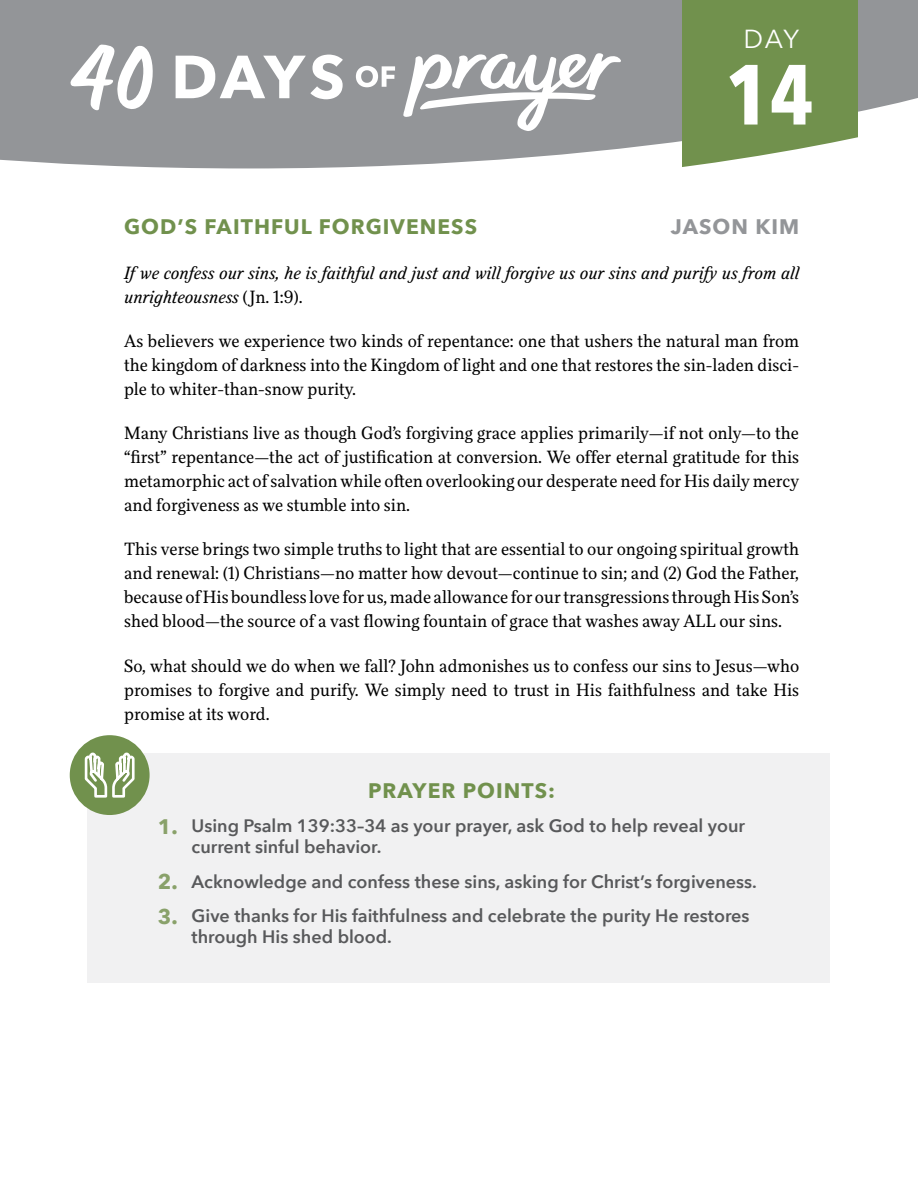
<style>
.page{position:relative;width:918px;height:1188px;background:#fff}
.page>*{position:absolute;margin:0;border:0;box-sizing:border-box;transform-origin:0 0}
.t1{font:700 84.3px "Avenir Next Condensed";color:#fff}
.t2{font:26.1px "Avenir Next";color:#fff}
.t3{font:700 21px "Avenir Next";letter-spacing:.05em;color:#71914d}
.t4{font:700 21px "Avenir Next";letter-spacing:.05em;color:#939598}
.t5{font:18px/24px "Felice";color:#000;text-align:justify}
.t6{font:600 18px/21px "Avenir Next";color:#58595b}
.t7{font:italic 18px/24px "Felice";color:#000}
.s1{font-style:normal}
.s2{font-weight:700;font-size:21px;color:#89a16a}
</style>
<div class="page">
<div style="left:88px;top:753px;width:742px;height:230px;background:#f1f1f2"></div>
<svg style="left:0;top:0;width:918px;height:168px;background:#9c9ea0"></svg>
<svg style="left:682px;top:0;width:175px;height:168px;background:#7c9a5b"></svg>
<svg style="left:176px;top:55px;width:167px;height:44px"></svg>
<svg style="left:356px;top:66px;width:39px;height:21px"></svg>
<svg style="left:403px;top:53px;width:218px;height:79px"></svg>
<svg style="left:70px;top:45px;width:89px;height:65px"></svg>
<div style="left:70px;top:735px;width:80px;height:80px;background:#71914d;border-radius:50%"></div>
<svg style="left:83px;top:735px;width:53px;height:63px"></svg>
<h2 class="t2" style="left:744px;top:17px;width:57px">DAY</h2>
<h1 class="t1" style="left:726px;top:43px;width:90px">14</h1>
<p class="t3" style="left:124px;top:209px;width:355px">GOD’S FAITHFUL FORGIVENESS</p>
<p class="t4" style="left:671px;top:209px;width:130px">JASON KIM</p>
<p class="t7" style="left:124px;top:260px;width:677px">If we confess our sins, he is faithful and just and will forgive us our sins and purify us from all unrighteousness <span class="s1">(Jn. 1:9).</span></p>
<p class="t5" style="left:124px;top:329px;width:677px">As believers we experience two kinds of repentance: one that ushers the natural man from the kingdom of darkness into the Kingdom of light and one that restores the sin-laden disci&shy;ple to whiter-than-snow purity.</p>
<p class="t5" style="left:124px;top:421px;width:677px">Many Christians live as though God’s forgiving grace applies primarily—if not only—to the “first” repentance—the act of justification at conversion. We offer eternal gratitude for this metamorphic act of salvation while often overlooking our desperate need for His daily mercy and forgiveness as we stumble into sin.</p>
<p class="t5" style="left:124px;top:537px;width:676px">This verse brings two simple truths to light that are essential to our ongoing spiritual growth and renewal: (1) Christians—no matter how devout—continue to sin; and (2) God the Father, because of His boundless love for us, made allowance for our transgressions through His Son’s shed blood—the source of a vast flowing fountain of grace that washes away ALL our sins.</p>
<p class="t5" style="left:124px;top:653px;width:677px">So, what should we do when we fall? John admonishes us to confess our sins to Jesus—who promises to forgive and purify. We simply need to trust in His faithfulness and take His promise at its word.</p>
<p class="t3" style="left:368px;top:772px;width:189px">PRAYER POINTS:</p>
<p class="t6" style="left:192px;top:815px;width:555px;text-indent:-34px"><span class="s2">1.</span> Using Psalm 139:33–34 as your prayer, ask God to help reveal your current sinful behavior.</p>
<p class="t6" style="left:158px;top:871px;width:601px"><span class="s2">2.</span> Acknowledge and confess these sins, asking for Christ’s forgiveness.</p>
<p class="t6" style="left:192px;top:905px;width:559px;text-indent:-34px"><span class="s2">3.</span> Give thanks for His faithfulness and celebrate the purity He restores through His shed blood.</p>
</div>
